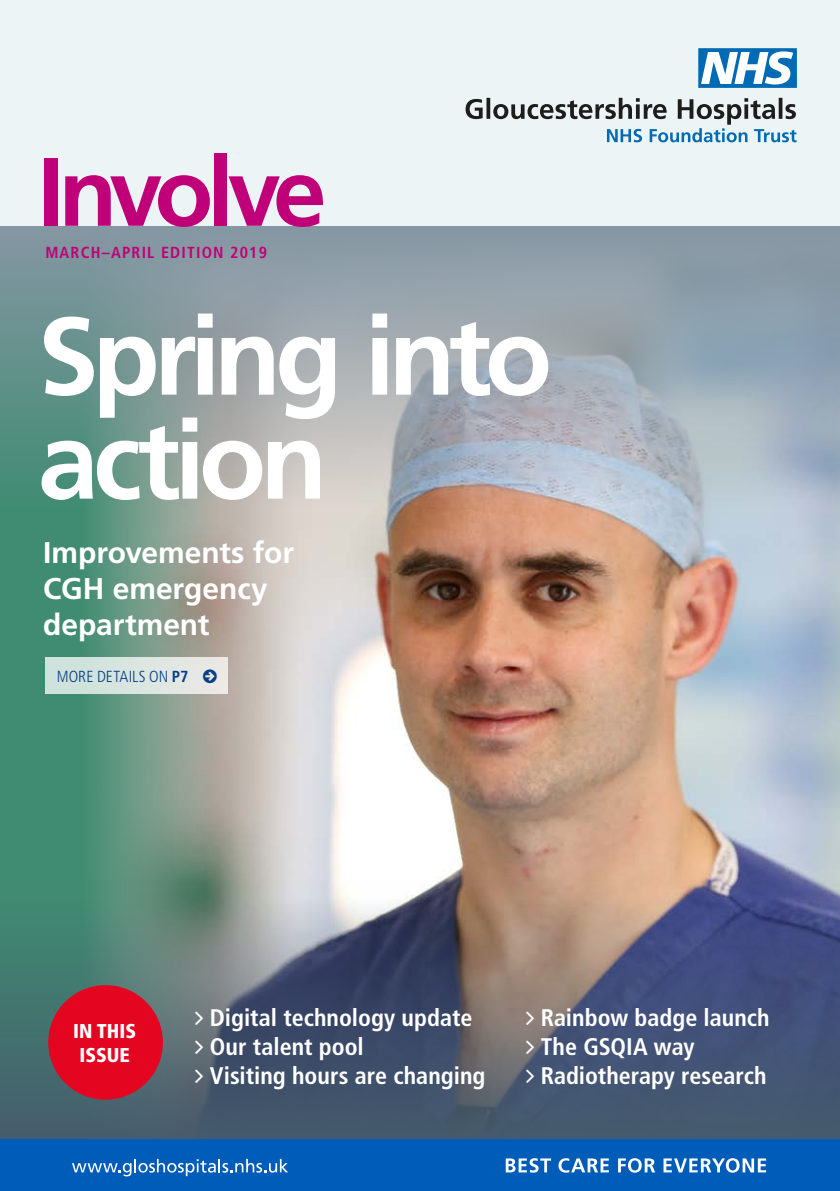
<style>
.page{position:relative;width:840px;height:1191px;background:#fff}
.page>*{position:absolute;margin:0;border:0;box-sizing:border-box;transform-origin:0 0}
.t1{font:700 110px/104px "Frutiger LT Std";letter-spacing:-.055em;color:#fff}
.t2{font:700 96px "Frutiger LT Std";letter-spacing:-.075em;color:#bf0078}
.t3{font:700 30px/36px "Frutiger LT Std";color:#fff}
.t4{font:700 condensed 24px/28.8px "Frutiger LT Std";color:#fff}
.t5{font:900 condensed 20px/24px "Frutiger LT Std";color:#fff;text-align:center}
.t6{font:700 condensed 16px "Frutiger LT Std";letter-spacing:.075em;color:#bf0078}
.t7{font:300 condensed 16px "Frutiger LT Std";letter-spacing:.005em;color:#033f85}
.s1{font-weight:700}
</style>
<div class="page">
<div style="left:0;top:226px;width:839px;height:965px;background:#408c72"></div>
<img style="left:81px;top:528px;width:758px;height:351px">
<svg style="left:0;top:879px;width:839px;height:261px;background:#5a6778"></svg>
<div style="left:0;top:1140px;width:839px;height:51px;background:#005cb9"></div>
<svg style="left:505px;top:1158px;width:45px;height:14px"></svg>
<svg style="left:558px;top:1158px;width:50px;height:14px"></svg>
<svg style="left:618px;top:1158px;width:36px;height:14px"></svg>
<svg style="left:663px;top:1158px;width:102px;height:14px"></svg>
<svg style="left:72px;top:1158px;width:216px;height:18px"></svg>
<div style="left:48px;top:985px;width:115px;height:114px;background:#e40521;border-radius:50%"></div>
<div style="left:0;top:0;width:839px;height:226px;background:#edf4f5"></div>
<svg style="left:465px;top:98px;width:331px;height:44px"></svg>
<svg style="left:698px;top:48px;width:98px;height:40px;background:#77afd7"></svg>
<svg style="left:0;top:226px;width:839px;height:302px;background:#97a6aa"></svg>
<div style="left:45px;top:656px;width:183px;height:37px;background:linear-gradient(to right,#cae1da,#ece9e7)"></div>
<svg style="left:195px;top:1011px;width:8px;height:14px"></svg>
<svg style="left:195px;top:1040px;width:8px;height:14px"></svg>
<svg style="left:195px;top:1069px;width:8px;height:13px"></svg>
<svg style="left:526px;top:1011px;width:8px;height:14px"></svg>
<svg style="left:526px;top:1040px;width:8px;height:14px"></svg>
<svg style="left:526px;top:1069px;width:8px;height:13px"></svg>
<svg style="left:203px;top:669px;width:14px;height:14px"></svg>
<h2 class="t2" style="left:38px;top:136px;width:290px">Involve</h2>
<p class="t6" style="left:45px;top:243px;width:223px">MARCH–APRIL EDITION 2019</p>
<h1 class="t1" style="left:38px;top:305px;width:516px">Spring into action</h1>
<p class="t3" style="left:43px;top:534px;width:252px">Improvements for<br>CGH emergency department</p>
<p class="t7" style="left:57px;top:667px;width:133px">MORE DETAILS ON <span class="s1">P7</span></p>
<p class="t5" style="left:73px;top:1019px;width:64px">IN THIS<br>ISSUE</p>
<p class="t4" style="left:210px;top:1003px;width:277px">Digital technology update<br>Our talent pool<br>Visiting hours are changing</p>
<p class="t4" style="left:540px;top:1003px;width:230px">Rainbow badge launch<br>The GSQIA way<br>Radiotherapy research</p>
</div>
